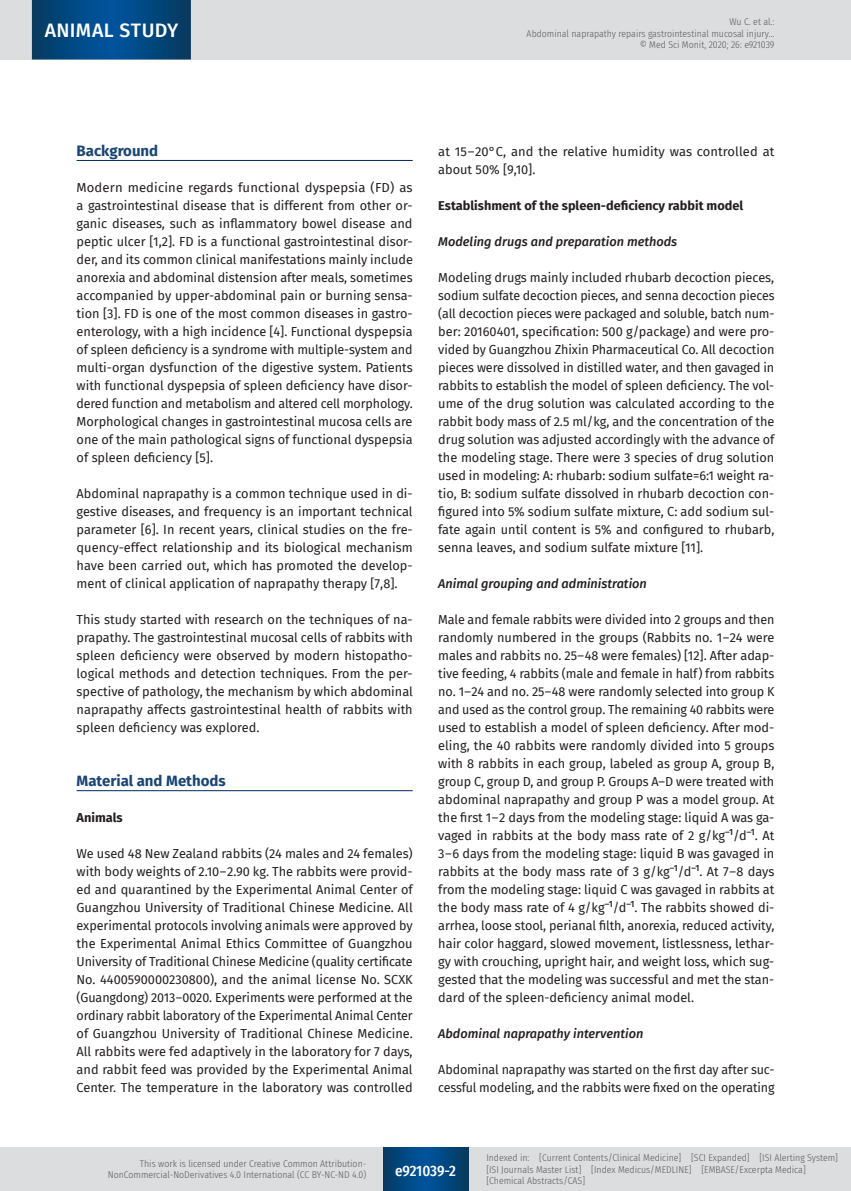
<style>
.page{position:relative;width:851px;height:1191px;background:#fff}
.page>*{position:absolute;margin:0;border:0;box-sizing:border-box;transform-origin:0 0}
.PaginaKategoria{font:500 19.5px "Fira Sans";letter-spacing:.025em;color:#fff}
.MSM_Headline_1{font:700 15px "Fira Sans";color:#1a4574}
.MSM_e-PAGINA{font:500 15px "Fira Sans Condensed";letter-spacing:-.01em;color:#fff}
.MSM_Body{font:12.75px/18px "Fira Sans";color:#231f20;text-align:justify}
.MSM_Headline_3{font:italic 500 12.75px "Fira Sans";color:#231f20}
.MSM_Headline_2{font:700 12.75px "Fira Sans";color:#231f20}
.MSM_pagina_indeksy{font:300 9.75px/11.2px "Fira Sans Condensed";color:#57585a}
.MSM_pagina_zywa{font:300 9.75px "Fira Sans Condensed";color:#57585a}
</style>
<div class="page">
<hr style="left:77px;top:160px;width:335px;height:1px;background:#00295c">
<hr style="left:77px;top:790px;width:335px;height:1px;background:#00295c">
<div style="left:0;top:1148px;width:850px;height:43px;background:#dcdddf"></div>
<svg style="left:383px;top:1147px;width:85px;height:44px"></svg>
<hr style="left:850px;top:0;width:1px;height:60px;background:#dcdddf">
<div style="left:0;top:0;width:850px;height:60px;background:#dcdddf"></div>
<svg style="left:32px;top:0;width:159px;height:60px"></svg>
<p class="PaginaKategoria" style="left:45px;top:14px;width:135px">ANIMAL STUDY</p>
<p class="MSM_pagina_zywa" style="left:729px;top:15px;width:46px">Wu C. et al.:</p>
<p class="MSM_pagina_zywa" style="left:526px;top:26px;width:249px">Abdominal naprapathy repairs gastrointestinal mucosal injury…</p>
<p class="MSM_pagina_zywa" style="left:639px;top:38px;width:136px">© Med Sci Monit, 2020; 26: e921039</p>
<p class="MSM_Headline_1" style="left:77px;top:138px;width:83px">Background</p>
<p class="MSM_Body" style="left:77px;top:178px;width:338px">Modern medicine regards functional dyspepsia (FD) as a gastrointestinal disease that is different from other or&shy;ganic diseases, such as inflammatory bowel disease and peptic ulcer [1,2]. FD is a functional gastrointestinal disor&shy;der, and its common clinical manifestations mainly include anorexia and abdominal distension after meals, sometimes accompanied by upper-abdominal pain or burning sensa&shy;tion [3]. FD is one of the most common diseases in gastro&shy;enterology, with a high incidence [4]. Functional dyspepsia of spleen deficiency is a syndrome with multiple-system and multi-organ dysfunction of the digestive system. Patients with functional dyspepsia of spleen deficiency have disor&shy;dered function and metabolism and altered cell morphology.<br>Morphological changes in gastrointestinal mucosa cells are one of the main pathological signs of functional dyspepsia of spleen deficiency [5].</p>
<p class="MSM_Body" style="left:77px;top:484px;width:337px">Abdominal naprapathy is a common technique used in di&shy;gestive diseases, and frequency is an important technical parameter [6]. In recent years, clinical studies on the fre&shy;quency-effect relationship and its biological mechanism have been carried out, which has promoted the develop&shy;ment of clinical application of naprapathy therapy [7,8].</p>
<p class="MSM_Body" style="left:77px;top:610px;width:338px">This study started with research on the techniques of na&shy;prapathy. The gastrointestinal mucosal cells of rabbits with spleen deficiency were observed by modern histopatho&shy;logical methods and detection techniques. From the per&shy;spective of pathology, the mechanism by which abdominal naprapathy affects gastrointestinal health of rabbits with spleen deficiency was explored.</p>
<p class="MSM_Headline_1" style="left:77px;top:768px;width:151px">Material and Methods</p>
<p class="MSM_Headline_2" style="left:77px;top:807px;width:48px">Animals</p>
<p class="MSM_Body" style="left:77px;top:844px;width:338px">We used 48 New Zealand rabbits (24 males and 24 females) with body weights of 2.10–2.90 kg. The rabbits were provid&shy;ed and quarantined by the Experimental Animal Center of Guangzhou University of Traditional Chinese Medicine. All experimental protocols involving animals were approved by the Experimental Animal Ethics Committee of Guangzhou University of Traditional Chinese Medicine (quality certificate No. 4400590000230800), and the animal license No. SCXK (Guangdong) 2013–0020. Experiments were performed at the ordinary rabbit laboratory of the Experimental Animal Center of Guangzhou University of Traditional Chinese Medicine.<br>All rabbits were fed adaptively in the laboratory for 7 days, and rabbit feed was provided by the Experimental Animal Center. The temperature in the laboratory was controlled</p>
<p class="MSM_Body" style="left:438px;top:142px;width:337px">at 15–20°C, and the relative humidity was controlled at about 50% [9,10].</p>
<p class="MSM_Headline_2" style="left:438px;top:195px;width:306px">Establishment of the spleen-deficiency rabbit model</p>
<p class="MSM_Headline_3" style="left:438px;top:231px;width:240px">Modeling drugs and preparation methods</p>
<p class="MSM_Body" style="left:438px;top:268px;width:338px">Modeling drugs mainly included rhubarb decoction pieces, sodium sulfate decoction pieces, and senna decoction pieces (all decoction pieces were packaged and soluble, batch num&shy;ber: 20160401, specification: 500 g/package) and were pro&shy;vided by Guangzhou Zhixin Pharmaceutical Co. All decoction pieces were dissolved in distilled water, and then gavaged in rabbits to establish the model of spleen deficiency. The vol&shy;ume of the drug solution was calculated according to the rabbit body mass of 2.5 ml/kg, and the concentration of the drug solution was adjusted accordingly with the advance of the modeling stage. There were 3 species of drug solution used in modeling: A: rhubarb: sodium sulfate=6:1 weight ra&shy;tio, B: sodium sulfate dissolved in rhubarb decoction con&shy;figured into 5% sodium sulfate mixture, C: add sodium sul&shy;fate again until content is 5% and configured to rhubarb, senna leaves, and sodium sulfate mixture [11].</p>
<p class="MSM_Headline_3" style="left:438px;top:573px;width:210px">Animal grouping and administration</p>
<p class="MSM_Body" style="left:438px;top:610px;width:338px">Male and female rabbits were divided into 2 groups and then randomly numbered in the groups (Rabbits no. 1–24 were males and rabbits no. 25–48 were females) [12]. After adap&shy;tive feeding, 4 rabbits (male and female in half) from rabbits no. 1–24 and no. 25–48 were randomly selected into group K and used as the control group. The remaining 40 rabbits were used to establish a model of spleen deficiency. After mod&shy;eling, the 40 rabbits were randomly divided into 5 groups with 8 rabbits in each group, labeled as group A, group B, group C, group D, and group P. Groups A–D were treated with abdominal naprapathy and group P was a model group. At the first 1–2 days from the modeling stage: liquid A was ga&shy;vaged in rabbits at the body mass rate of 2 g/kg<sup>–1</sup>/d<sup>–1</sup>. At 3–6 days from the modeling stage: liquid B was gavaged in rabbits at the body mass rate of 3 g/kg<sup>–1</sup>/d<sup>–1</sup>. At 7–8 days from the modeling stage: liquid C was gavaged in rabbits at the body mass rate of 4 g/kg<sup>–1</sup>/d<sup>–1</sup>. The rabbits showed di&shy;arrhea, loose stool, perianal filth, anorexia, reduced activity, hair color haggard, slowed movement, listlessness, lethar&shy;gy with crouching, upright hair, and weight loss, which sug&shy;gested that the modeling was successful and met the stan&shy;dard of the spleen-deficiency animal model.</p>
<p class="MSM_Headline_3" style="left:438px;top:1023px;width:206px">Abdominal naprapathy intervention</p>
<p class="MSM_Body" style="left:438px;top:1060px;width:338px">Abdominal naprapathy was started on the first day after suc&shy;cessful modeling, and the rabbits were fixed on the operating</p>
<p class="MSM_pagina_indeksy" style="left:108px;top:1157px;width:260px;text-align:right">This work is licensed under Creative Common Attribution-<br>NonCommercial-NoDerivatives 4.0 International (CC BY-NC-ND 4.0)</p>
<p class="MSM_e-PAGINA" style="left:395px;top:1159px;width:63px">e921039-2</p>
<p class="MSM_pagina_indeksy" style="left:486px;top:1152px;width:353px">Indexed in: [Current Contents/Clinical Medicine] [SCI Expanded] [ISI Alerting System] [ISI Journals Master List] [Index Medicus/MEDLINE] [EMBASE/Excerpta Medica] [Chemical Abstracts/CAS]</p>
</div>
